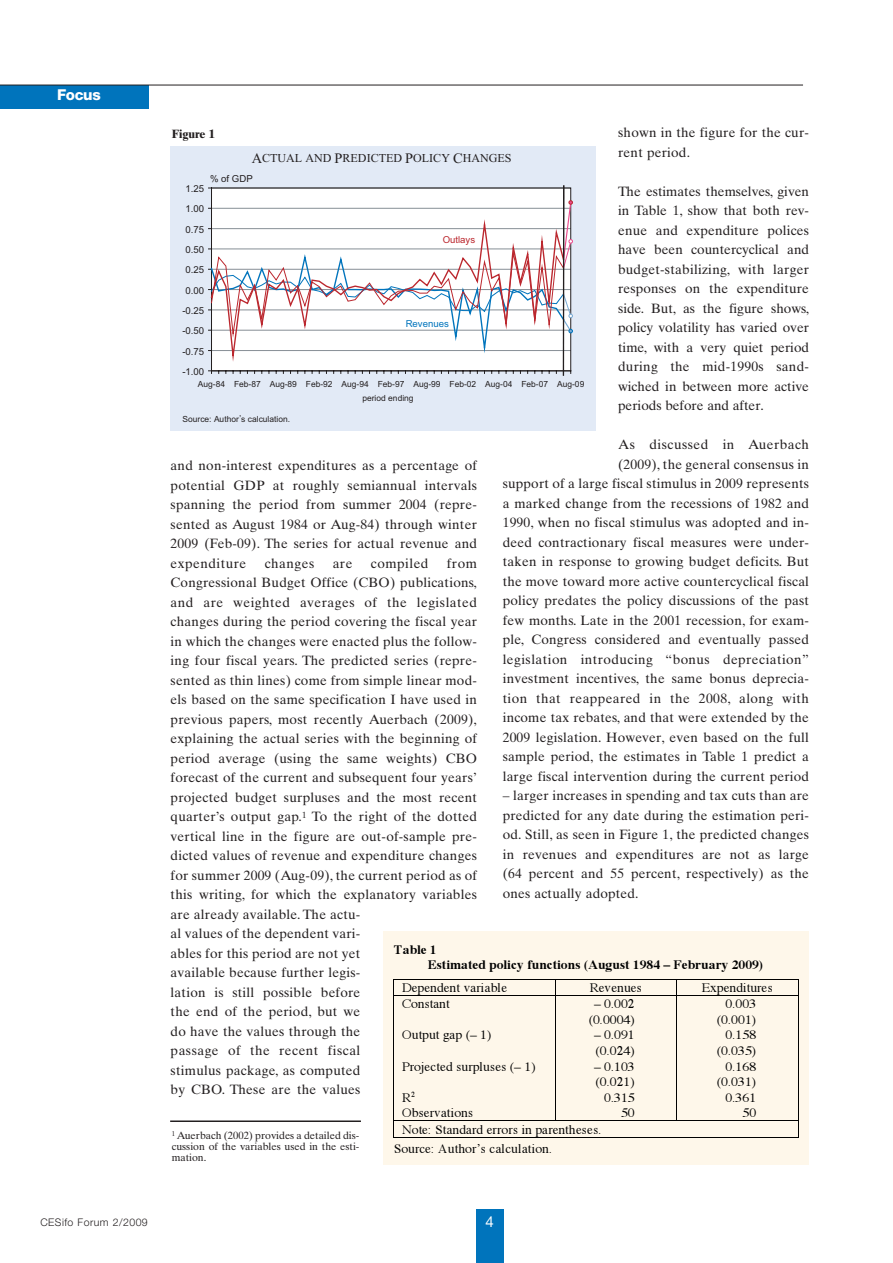
<style>
.page{position:relative;width:893px;height:1263px;background:#fff}
.page>*{position:absolute;margin:0;border:0;box-sizing:border-box;transform-origin:0 0}
.t1{font:800 15px "Helvetica Neue LT Std";letter-spacing:-.025em;color:#fff}
.t2{font:15px "Helvetica Neue LT Std";color:#fff}
.t3{font:13.5px/19.5px "Times Ten";letter-spacing:.015em;color:#231f20;text-align:justify}
.t4{font:13.5px "Times Ten";letter-spacing:.035em;color:#231f20}
.t5{font:13.35px/15.6px "Times Roman+T42+GRTUFH";letter-spacing:.015em;color:#000}
.t6{font:13.35px/15.5px "Times Bold+T42+QHVUOW";letter-spacing:.015em;color:#000}
.t7{font:12px "Times New Roman";color:#231f20}
.t8{font:700 12px "Times Ten";color:#231f20}
.t9{font:10.5px/11.2px "Times Ten";color:#231f20;text-align:justify}
.t10{font:300 10.5px "Helvetica Neue LT Std";letter-spacing:.045em;color:#231f20}
.t11{font:9.6px "Arial";color:#231f20}
.t12{font:9.6px "Arial";color:#0074bc}
.t13{font:9.6px "Arial";color:#bb272e}
.t14{font:8.4px "Arial";color:#231f20}
.s1{font-size:14.4px}
</style>
<div class="page">
<div style="left:476px;top:1209px;width:28px;height:54px;background:#0074bc"></div>
<div style="left:0;top:85px;width:149px;height:23px;background:#0074bc"></div>
<hr style="left:0;top:85px;width:803px;height:1px;background:#231f20">
<div style="left:170px;top:146px;width:425px;height:285px;background:#e2eaf6"></div>
<svg style="left:208px;top:185px;width:364px;height:191px"></svg>
<div style="left:383px;top:931px;width:425px;height:234px;background:#fef7ea"></div>
<hr style="left:393px;top:979px;width:405px;height:1px;background:#000">
<svg style="left:393px;top:980px;width:1px;height:15px"></svg>
<svg style="left:555px;top:980px;width:1px;height:15px"></svg>
<svg style="left:676px;top:980px;width:1px;height:15px"></svg>
<svg style="left:798px;top:979px;width:1px;height:16px"></svg>
<hr style="left:393px;top:995px;width:405px;height:1px;background:#000">
<hr style="left:393px;top:996px;width:1px;height:125px;background:#000">
<hr style="left:555px;top:996px;width:1px;height:125px;background:#000">
<hr style="left:676px;top:996px;width:1px;height:125px;background:#000">
<hr style="left:798px;top:996px;width:1px;height:125px;background:#000">
<hr style="left:393px;top:1121px;width:405px;height:1px;background:#000">
<svg style="left:393px;top:1122px;width:1px;height:15px"></svg>
<hr style="left:393px;top:1137px;width:405px;height:1px;background:#000">
<svg style="left:798px;top:1121px;width:1px;height:17px"></svg>
<hr style="left:170px;top:1120px;width:191px;height:2px;background:#231f20">
<p class="t1" style="left:57px;top:89px;width:45px">Focus</p>
<p class="t3" style="left:618px;top:124px;width:192px">shown in the figure for the cur&shy;rent period.</p>
<p class="t3" style="left:618px;top:183px;width:192px">The estimates themselves, given in Table 1, show that both rev&shy;enue and expenditure polices have been countercyclical and budget-stabilizing, with larger responses on the expenditure side. But, as the figure shows, policy volatility has varied over time, with a very quiet period during the mid-1990s sand&shy;wiched in between more active periods before and after.</p>
<p class="t3" style="left:502px;top:436px;width:308px;text-align:right">As discussed in Auerbach<br>(2009), the general consensus in<br>support of a large fiscal stimulus in 2009 represents a marked change from the recessions of 1982 and 1990, when no fiscal stimulus was adopted and in&shy;deed contractionary fiscal measures were under&shy;taken in response to growing budget deficits. But the move toward more active countercyclical fiscal policy predates the policy discussions of the past few months. Late in the 2001 recession, for exam&shy;ple, Congress considered and eventually passed legislation introducing “bonus depreciation” investment incentives, the same bonus deprecia&shy;tion that reappeared in the 2008, along with income tax rebates, and that were extended by the 2009 legislation. However, even based on the full sample period, the estimates in Table 1 predict a large fiscal intervention during the current period</p>
<p class="t3" style="left:502px;top:787px;width:308px">– larger increases in spending and tax cuts than are predicted for any date during the estimation peri&shy;od. Still, as seen in Figure 1, the predicted changes in revenues and expenditures are not as large (64 percent and 55 percent, respectively) as the ones actually adopted.</p>
<p class="t8" style="left:172px;top:129px;width:45px">Figure 1</p>
<p class="t7" style="left:252px;top:154px;width:261px"><span class="s1">A</span>CTUAL AND <span class="s1">P</span>REDICTED <span class="s1">P</span>OLICY <span class="s1">C</span>HANGES</p>
<p class="t11" style="left:210px;top:175px;width:44px">% of GDP</p>
<p class="t11" style="left:185px;top:185px;width:20px">1.25</p>
<p class="t11" style="left:185px;top:206px;width:20px">1.00</p>
<p class="t11" style="left:185px;top:226px;width:20px">0.75</p>
<p class="t13" style="left:442px;top:236px;width:34px">Outlays</p>
<p class="t11" style="left:185px;top:246px;width:20px">0.50</p>
<p class="t11" style="left:185px;top:267px;width:20px">0.25</p>
<p class="t11" style="left:185px;top:287px;width:20px">0.00</p>
<p class="t11" style="left:182px;top:307px;width:23px">-0.25</p>
<p class="t12" style="left:405px;top:320px;width:45px">Revenues</p>
<p class="t11" style="left:182px;top:327px;width:23px">-0.50</p>
<p class="t11" style="left:182px;top:348px;width:23px">-0.75</p>
<p class="t11" style="left:182px;top:368px;width:23px">-1.00</p>
<p class="t14" style="left:198px;top:381px;width:388px">Aug-84 Feb-87 Aug-89 Feb-92 Aug-94 Feb-97 Aug-99 Feb-02 Aug-04 Feb-07 Aug-09</p>
<p class="t14" style="left:362px;top:395px;width:53px">period ending</p>
<p class="t14" style="left:239px;top:410px;width:4px">,</p>
<p class="t14" style="left:182px;top:416px;width:109px">Source: Author s calculation.</p>
<p class="t3" style="left:171px;top:457px;width:308px">and non-interest expenditures as a percentage of potential GDP at roughly semiannual intervals spanning the period from summer 2004 (repre&shy;sented as August 1984 or Aug-84) through winter 2009 (Feb-09). The series for actual revenue and expenditure</p>
<p class="t4" style="left:265px;top:558px;width:51px">changes</p>
<p class="t3" style="left:333px;top:555px;width:21px">are</p>
<p class="t4" style="left:371px;top:558px;width:59px">compiled</p>
<p class="t3" style="left:171px;top:555px;width:308px;text-align:left;text-indent:276px">from Congressional Budget Office (CBO) publications, and are weighted averages of the legislated changes during the period covering the fiscal year in which the changes were enacted plus the follow&shy;ing four fiscal years. The predicted series (repre&shy;sented as thin lines) come from simple linear mod&shy;els based on the same specification I have used in previous papers, most recently Auerbach (2009), explaining the actual series with the beginning of period average (using the same weights) CBO forecast of the current and subsequent four years’ projected budget surpluses and the most recent quarter’s output gap.<sup>1</sup> To the right of the dotted vertical line in the figure are out-of-sample pre&shy;dicted values of revenue and expenditure changes for summer 2009 (Aug-09), the current period as of this writing, for which the explanatory variables are already available. The actu-<br>al values of the dependent vari-<br>ables for this period are not yet<br>available because further legis-<br>lation is still possible before<br>the end of the period, but we<br>do have the values through the<br>passage of the recent fiscal<br>stimulus package, as computed<br>by CBO. These are the values</p>
<p class="t6" style="left:427px;top:943px;width:337px;text-indent:-34px">Table 1<br>Estimated policy functions (August 1984 – February 2009)</p>
<p class="t5" style="left:402px;top:981px;width:107px">Dependent variable</p>
<p class="t5" style="left:589px;top:981px;width:54px">Revenues</p>
<p class="t5" style="left:701px;top:981px;width:73px">Expenditures</p>
<p class="t5" style="left:402px;top:997px;width:49px">Constant</p>
<p class="t5" style="left:402px;top:1028px;width:91px">Output gap (– 1)</p>
<p class="t5" style="left:402px;top:1060px;width:135px">Projected surpluses (– 1)</p>
<p class="t5" style="left:402px;top:1091px;width:73px">R<sup>2<br></sup>Observations</p>
<p class="t5" style="left:588px;top:998px;width:48px;text-align:center">– 0.002 (0.0004)</p>
<p class="t5" style="left:594px;top:1028px;width:42px">– 0.091 (0.024)</p>
<p class="t5" style="left:594px;top:1060px;width:42px;text-align:right">– 0.103 (0.021)<br>0.315<br>50</p>
<p class="t5" style="left:717px;top:997px;width:41px;text-align:right">0.003 (0.001)<br>0.158 (0.035)<br>0.168 (0.031)<br>0.361<br>50</p>
<p class="t9" style="left:172px;top:1130px;width:189px"><sup>1</sup> Auerbach (2002) provides a detailed dis&shy;cussion of the variables used in the esti&shy;mation.</p>
<p class="t5" style="left:394px;top:1121px;width:209px;line-height:19.5px;text-indent:8px">Note: Standard errors in parentheses.<br>Source: Author’s calculation.</p>
<p class="t10" style="left:40px;top:1218px;width:109px">CESifo Forum 2/2009</p>
<p class="t2" style="left:485px;top:1216px;width:10px">4</p>
</div>
